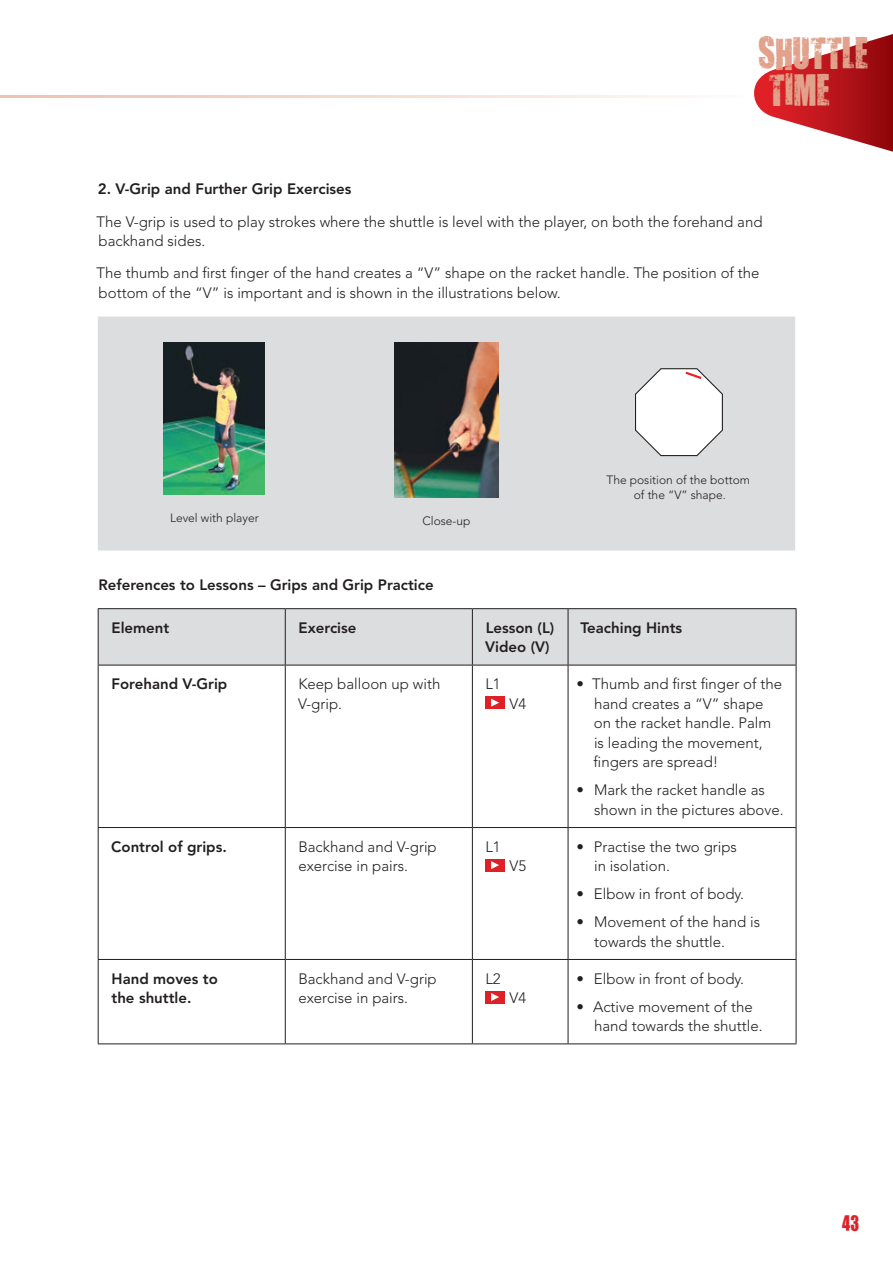
<style>
.page{position:relative;width:893px;height:1263px;background:#fff}
.page>*{position:absolute;margin:0;border:0;box-sizing:border-box;transform-origin:0 0}
.t1{font:36.75px/37.7px "You Are Loved";color:#e1a18a}
.t2{font:18px "You Are Loved";color:#df2027}
.t3{font:300 15px/19.5px "Avenir";color:#231f20}
.t4{font:800 15px/19.5px "Avenir";color:#231f20}
.t5{font:300 12px/15px "Avenir";color:#231f20;text-align:center}
</style>
<div class="page">
<div style="left:98px;top:317px;width:697px;height:233px;background:#dcdddf"></div>
<img style="left:163px;top:342px;width:102px;height:152px">
<img style="left:395px;top:342px;width:103px;height:155px">
<svg style="left:634px;top:367px;width:89px;height:90px"></svg>
<div style="left:99px;top:609px;width:697px;height:56px;background:#dcdddf"></div>
<hr style="left:285px;top:609px;width:1px;height:56px;background:#231f20">
<hr style="left:472px;top:609px;width:1px;height:56px;background:#231f20">
<hr style="left:568px;top:609px;width:1px;height:56px;background:#231f20">
<hr style="left:98px;top:665px;width:187px;height:1px;background:#231f20">
<hr style="left:285px;top:665px;width:187px;height:1px;background:#231f20">
<hr style="left:285px;top:665px;width:1px;height:162px;background:#231f20">
<hr style="left:472px;top:665px;width:96px;height:1px;background:#231f20">
<hr style="left:472px;top:665px;width:1px;height:162px;background:#231f20">
<hr style="left:568px;top:665px;width:228px;height:1px;background:#231f20">
<hr style="left:568px;top:665px;width:1px;height:162px;background:#231f20">
<hr style="left:98px;top:827px;width:187px;height:1px;background:#231f20">
<hr style="left:285px;top:827px;width:187px;height:1px;background:#231f20">
<hr style="left:285px;top:828px;width:1px;height:131px;background:#231f20">
<hr style="left:472px;top:827px;width:96px;height:1px;background:#231f20">
<hr style="left:472px;top:828px;width:1px;height:131px;background:#231f20">
<hr style="left:568px;top:827px;width:228px;height:1px;background:#231f20">
<hr style="left:568px;top:828px;width:1px;height:131px;background:#231f20">
<hr style="left:98px;top:959px;width:187px;height:1px;background:#231f20">
<hr style="left:285px;top:959px;width:187px;height:1px;background:#231f20">
<hr style="left:285px;top:960px;width:1px;height:83px;background:#231f20">
<hr style="left:472px;top:959px;width:96px;height:1px;background:#231f20">
<hr style="left:472px;top:960px;width:1px;height:83px;background:#231f20">
<hr style="left:568px;top:959px;width:228px;height:1px;background:#231f20">
<hr style="left:568px;top:960px;width:1px;height:83px;background:#231f20">
<hr style="left:98px;top:1043px;width:187px;height:1px;background:#231f20">
<hr style="left:285px;top:1043px;width:187px;height:1px;background:#231f20">
<hr style="left:472px;top:1043px;width:96px;height:1px;background:#231f20">
<hr style="left:568px;top:1043px;width:228px;height:1px;background:#231f20">
<hr style="left:98px;top:665px;width:1px;height:162px;background:#231f20">
<hr style="left:796px;top:665px;width:1px;height:162px;background:#231f20">
<hr style="left:98px;top:828px;width:1px;height:131px;background:#231f20">
<hr style="left:796px;top:828px;width:1px;height:131px;background:#231f20">
<hr style="left:98px;top:960px;width:1px;height:83px;background:#231f20">
<hr style="left:796px;top:960px;width:1px;height:83px;background:#231f20">
<hr style="left:98px;top:608px;width:187px;height:1px;background:#231f20">
<hr style="left:98px;top:609px;width:1px;height:56px;background:#231f20">
<hr style="left:285px;top:608px;width:187px;height:1px;background:#231f20">
<hr style="left:472px;top:608px;width:96px;height:1px;background:#231f20">
<hr style="left:568px;top:608px;width:228px;height:1px;background:#231f20">
<hr style="left:796px;top:609px;width:1px;height:56px;background:#231f20">
<div style="left:485px;top:697px;width:20px;height:12px;background:#df2027"></div>
<svg style="left:491px;top:699px;width:8px;height:8px"></svg>
<div style="left:485px;top:859px;width:20px;height:12px;background:#df2027"></div>
<svg style="left:491px;top:861px;width:8px;height:8px"></svg>
<div style="left:485px;top:991px;width:20px;height:12px;background:#df2027"></div>
<svg style="left:491px;top:993px;width:8px;height:8px"></svg>
<svg style="left:0;top:96px;width:683px;height:2px"></svg>
<svg style="left:754px;top:69px;width:139px;height:83px"></svg>
<h1 class="t1" style="left:759px;top:33px;width:111px">SHUTTLE<br>TIME</h1>
<p class="t4" style="left:98px;top:179px;width:255px">2. V-Grip and Further Grip Exercises</p>
<p class="t3" style="left:97px;top:212px;width:667px">The V-grip is used to play strokes where the shuttle is level with the player, on both the forehand and backhand sides.</p>
<p class="t3" style="left:97px;top:263px;width:665px">The thumb and first finger of the hand creates a “V” shape on the racket handle. The position of the bottom of the “V” is important and is shown in the illustrations below.</p>
<p class="t5" style="left:170px;top:510px;width:90px">Level with player</p>
<p class="t5" style="left:422px;top:513px;width:50px">Close-up</p>
<p class="t5" style="left:606px;top:472px;width:145px">The position of the bottom of the “V” shape.</p>
<p class="t4" style="left:98px;top:574px;width:337px">References to Lessons – Grips and Grip Practice</p>
<p class="t4" style="left:112px;top:618px;width:59px">Element</p>
<p class="t4" style="left:299px;top:618px;width:59px">Exercise</p>
<p class="t4" style="left:485px;top:618px;width:71px">Lesson (L)<br>Video (V)</p>
<p class="t4" style="left:580px;top:618px;width:103px">Teaching Hints</p>
<p class="t4" style="left:112px;top:674px;width:117px">Forehand V-Grip</p>
<p class="t3" style="left:298px;top:674px;width:144px">Keep balloon up with<br>V-grip.</p>
<p class="t3" style="left:485px;top:674px;width:17px">L1</p>
<p class="t3" style="left:594px;top:674px;width:190px;text-indent:-17px">• Thumb and first finger of the hand creates a “V” shape on the racket handle. Palm is leading the movement, fingers are spread!</p>
<p class="t3" style="left:594px;top:780px;width:191px;text-indent:-18px">• Mark the racket handle as shown in the pictures above.</p>
<p class="t3" style="left:509px;top:694px;width:18px">V4</p>
<p class="t4" style="left:111px;top:837px;width:117px">Control of grips.</p>
<p class="t3" style="left:298px;top:837px;width:140px">Backhand and V-grip exercise in pairs.</p>
<p class="t3" style="left:485px;top:837px;width:17px">L1</p>
<p class="t3" style="left:509px;top:856px;width:18px">V5</p>
<p class="t4" style="left:112px;top:969px;width:108px">Hand moves to the shuttle.</p>
<p class="t3" style="left:298px;top:969px;width:140px">Backhand and V-grip exercise in pairs.</p>
<p class="t3" style="left:485px;top:969px;width:17px">L2</p>
<p class="t3" style="left:509px;top:988px;width:18px">V4</p>
<p class="t3" style="left:594px;top:837px;width:144px;text-indent:-17px">• Practise the two grips in isolation.</p>
<p class="t3" style="left:577px;top:884px;width:169px">• Elbow in front of body.</p>
<p class="t3" style="left:594px;top:912px;width:168px;text-indent:-18px">• Movement of the hand is towards the shuttle.</p>
<p class="t3" style="left:577px;top:969px;width:169px">• Elbow in front of body.</p>
<p class="t3" style="left:594px;top:997px;width:170px;text-indent:-18px">• Active movement of the hand towards the shuttle.</p>
<p class="t2" style="left:842px;top:1210px;width:19px">43</p>
</div>
